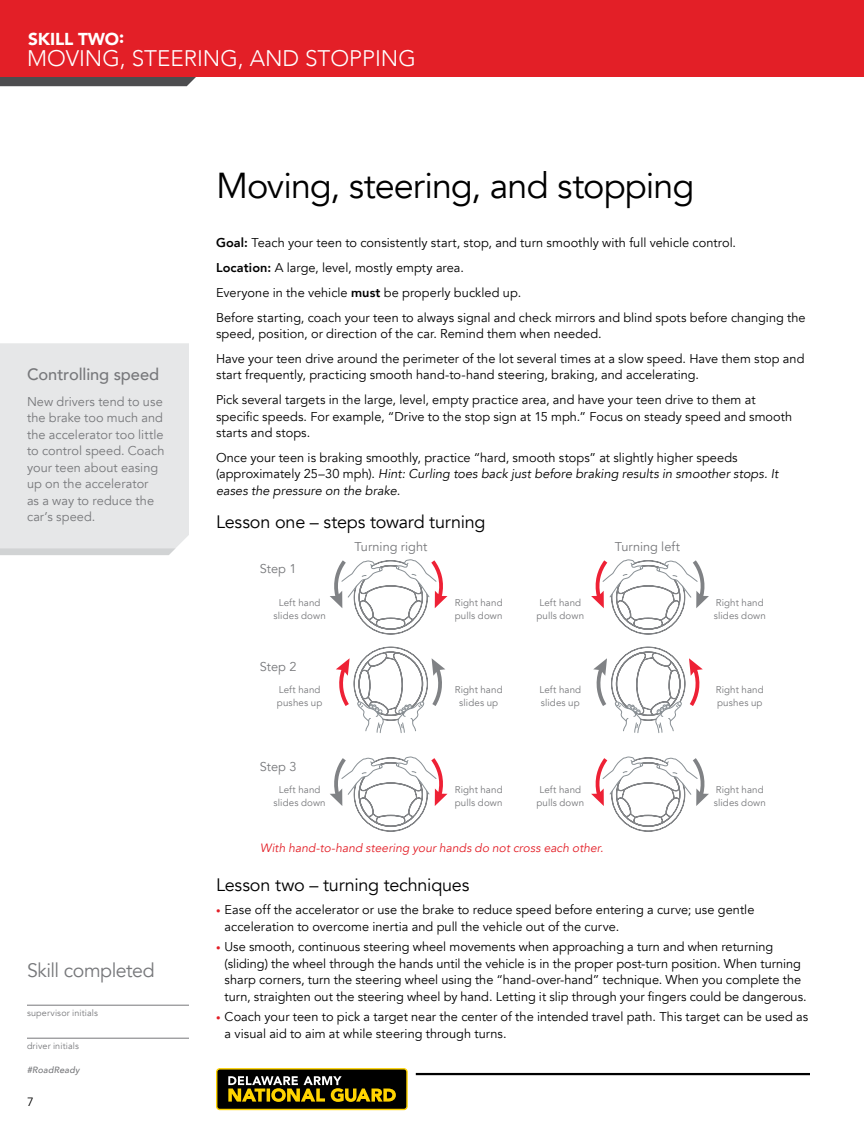
<style>
.page{position:relative;width:864px;height:1134px;background:#fff}
.page>*{position:absolute;margin:0;border:0;box-sizing:border-box;transform-origin:0 0}
.t1{font:36px "Avenir";letter-spacing:-.025em;color:#000}
.t2{font:300 22.5px "Avenir";color:#fff}
.t3{font:19.5px "Avenir";letter-spacing:-.025em;color:#77787b}
.t4{font:18px "Avenir";letter-spacing:-.01em;color:#000}
.t5{font:900 17.25px "Avenir";letter-spacing:-.01em;color:#fff}
.t6{font:500 16.5px "Avenir";letter-spacing:-.005em;color:#77787b}
.t7{font:12.75px/16.5px "Avenir";color:#000}
.t8{font:12.75px/16.5px "Avenir";letter-spacing:.005em;color:#77787b}
.t9{font:italic 12px "Avenir";letter-spacing:.005em;color:#e31f27}
.t10{font:12px "Avenir";color:#000}
.t11{font:9.75px/12.8px "Avenir";letter-spacing:.015em;color:#77787b}
.t12{font:9px "Avenir";letter-spacing:.015em;color:#77787b}
.t13{font:italic 500 9px "Avenir";letter-spacing:.015em;color:#77787b}
.s1{font-weight:800}
.s2{font-style:italic}
.s3{font-size:9px;color:#e31f27}
</style>
<div class="page">
<svg style="left:330px;top:559px;width:117px;height:76px"></svg>
<svg style="left:336px;top:646px;width:109px;height:87px"></svg>
<svg style="left:330px;top:756px;width:117px;height:76px"></svg>
<svg style="left:591px;top:559px;width:118px;height:76px"></svg>
<svg style="left:593px;top:646px;width:110px;height:87px"></svg>
<svg style="left:591px;top:756px;width:118px;height:76px"></svg>
<hr style="left:27px;top:1005px;width:162px;height:1px;background:#77787b">
<hr style="left:27px;top:1038px;width:162px;height:1px;background:#77787b">
<svg style="left:0;top:76px;width:220px;height:10px;background:#705d5f"></svg>
<div style="left:0;top:0;width:864px;height:76px;background:#e31f27"></div>
<div style="left:0;top:343px;width:189px;height:205px;background:#e6e7e8"></div>
<svg style="left:0;top:548px;width:176px;height:7px"></svg>
<hr style="left:416px;top:1073px;width:394px;height:2px;background:#000">
<div style="left:217px;top:1069px;width:190px;height:40px;background:#000;border-radius:3px"></div>
<div style="left:216px;top:1068px;width:192px;height:42px;border:1px solid #ffd400;border-radius:3px"></div>
<svg style="left:228px;top:1076px;width:168px;height:26px"></svg>
<h3 class="t5" style="left:28px;top:24px;width:98px">SKILL TWO:</h3>
<h2 class="t2" style="left:27px;top:45px;width:391px">MOVING, STEERING, AND STOPPING</h2>
<p class="t6" style="left:27px;top:360px;width:134px">Controlling speed</p>
<p class="t8" style="left:27px;top:393px;width:139px">New drivers tend to use the brake too much and the accelerator too little to control speed. Coach your teen about easing up on the accelerator<br>as a way to reduce the car’s speed.</p>
<h3 class="t3" style="left:27px;top:959px;width:129px">Skill completed</h3>
<p class="t12" style="left:27px;top:1008px;width:73px">supervisor initials</p>
<p class="t12" style="left:27px;top:1041px;width:53px">driver initials</p>
<p class="t13" style="left:27px;top:1065px;width:54px">#RoadReady</p>
<p class="t10" style="left:27px;top:1094px;width:8px">7</p>
<h1 class="t1" style="left:216px;top:164px;width:480px">Moving, steering, and stopping</h1>
<p class="t7" style="left:216px;top:231px;width:591px;line-height:24.8px"><span class="s1">Goal:</span> Teach your teen to consistently start, stop, and turn smoothly with full vehicle control.<br><span class="s1">Location:</span> A large, level, mostly empty area.<br>Everyone in the vehicle <span class="s1">must</span> be properly buckled up.<br>Before starting, coach your teen to always signal and check mirrors and blind spots before changing the</p>
<p class="t7" style="left:216px;top:322px;width:590px;line-height:24.8px">speed, position, or direction of the car. Remind them when needed.<br>Have your teen drive around the perimeter of the lot several times at a slow speed. Have them stop and</p>
<p class="t7" style="left:216px;top:363px;width:541px;line-height:24.8px">start frequently, practicing smooth hand-to-hand steering, braking, and accelerating.<br>Pick several targets in the large, level, empty practice area, and have your teen drive to them at</p>
<p class="t7" style="left:216px;top:408px;width:578px">specific speeds. For example, “Drive to the stop sign at 15 mph.” Focus on steady speed and smooth starts and stops.</p>
<p class="t7" style="left:216px;top:450px;width:564px">Once your teen is braking smoothly, practice “hard, smooth stops” at slightly higher speeds (approximately 25–30 mph). <span class="s2">Hint: Curling toes back just before braking results in smoother stops. It eases the pressure on the brake.</span></p>
<h3 class="t4" style="left:216px;top:511px;width:271px">Lesson one – steps toward turning</h3>
<p class="t8" style="left:355px;top:538px;width:74px">Turning right</p>
<p class="t8" style="left:615px;top:538px;width:67px">Turning left</p>
<p class="t8" style="left:260px;top:561px;width:38px">Step 1</p>
<p class="t11" style="left:274px;top:596px;width:54px;text-align:center">Left hand slides down</p>
<p class="t11" style="left:455px;top:596px;width:49px">Right hand pulls down</p>
<p class="t11" style="left:536px;top:596px;width:49px;text-align:center">Left hand pulls down</p>
<p class="t11" style="left:714px;top:596px;width:54px">Right hand slides down</p>
<p class="t8" style="left:260px;top:659px;width:38px">Step 2</p>
<p class="t11" style="left:277px;top:684px;width:47px">Left hand pushes up</p>
<p class="t11" style="left:455px;top:684px;width:49px;text-align:center">Right hand slides up</p>
<p class="t11" style="left:539px;top:684px;width:43px">Left hand slides up</p>
<p class="t11" style="left:716px;top:684px;width:49px">Right hand pushes up</p>
<p class="t8" style="left:260px;top:758px;width:38px">Step 3</p>
<p class="t11" style="left:274px;top:783px;width:54px;text-align:center">Left hand slides down</p>
<p class="t11" style="left:455px;top:783px;width:49px">Right hand pulls down</p>
<p class="t11" style="left:536px;top:783px;width:49px;text-align:center">Left hand pulls down</p>
<p class="t11" style="left:714px;top:783px;width:54px">Right hand slides down</p>
<p class="t9" style="left:260px;top:841px;width:345px">With hand-to-hand steering your hands do not cross each other.</p>
<h3 class="t4" style="left:216px;top:874px;width:255px">Lesson two – turning techniques</h3>
<p class="t7" style="left:225px;top:902px;width:531px;text-indent:-9px"><span class="s3">•</span> Ease off the accelerator or use the brake to reduce speed before entering a curve; use gentle acceleration to overcome inertia and pull the vehicle out of the curve.</p>
<p class="t7" style="left:225px;top:939px;width:584px;text-indent:-9px"><span class="s3">•</span> Use smooth, continuous steering wheel movements when approaching a turn and when returning (sliding) the wheel through the hands until the vehicle is in the proper post-turn position. When turning sharp corners, turn the steering wheel using the “hand-over-hand” technique. When you complete the turn, straighten out the steering wheel by hand. Letting it slip through your fingers could be dangerous.</p>
<p class="t7" style="left:225px;top:1009px;width:585px;text-indent:-9px"><span class="s3">•</span> Coach your teen to pick a target near the center of the intended travel path. This target can be used as a visual aid to aim at while steering through turns.</p>
</div>
